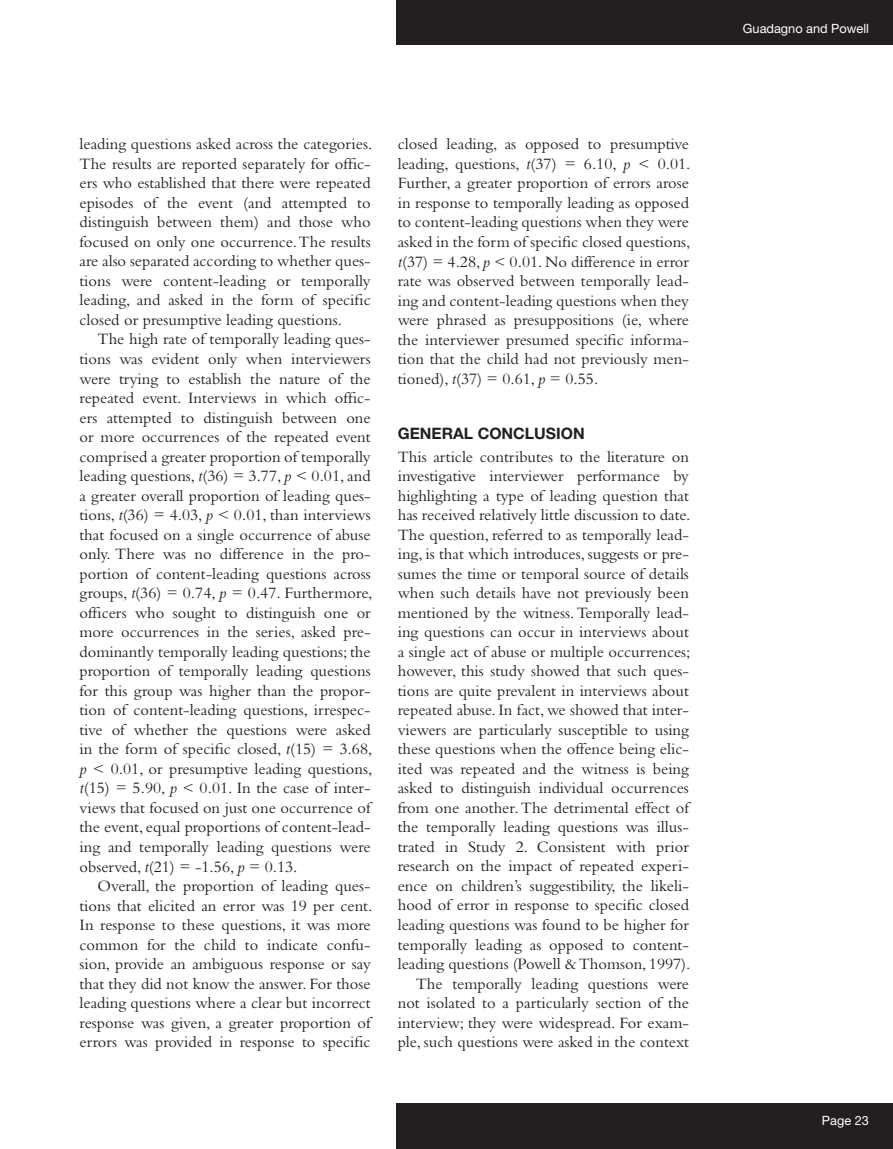
<style>
.page{position:relative;width:893px;height:1149px;background:#fff}
.page>*{position:absolute;margin:0;border:0;box-sizing:border-box;transform-origin:0 0}
.t1{font:16.5px/19.5px "Bembo";color:#231f20;text-align:justify}
.t2{font:700 15.75px "Helvetica Neue";color:#231f20}
.t3{font:12.75px "Helvetica Neue";color:#fff}
.s1{font-style:italic}
</style>
<div class="page">
<div style="left:396px;top:0;width:497px;height:44px;background:#231f20"></div>
<div style="left:396px;top:1102px;width:497px;height:46px;background:#231f20"></div>
<p class="t1" style="left:80px;top:134px;width:294px">leading questions asked across the categories.<br>The results are reported separately for offic&shy;ers who established that there were repeated episodes of the event (and attempted to distinguish between them) and those who focused on only one occurrence. The results are also separated according to whether ques&shy;tions were content-leading or temporally leading, and asked in the form of specific closed or presumptive leading questions.</p>
<p class="t1" style="left:80px;top:329px;width:294px;text-indent:18px">The high rate of temporally leading ques&shy;tions was evident only when interviewers were trying to establish the nature of the repeated event. Interviews in which offic&shy;ers attempted to distinguish between one or more occurrences of the repeated event comprised a greater proportion of temporally leading questions, <span class="s1">t</span>(36) = 3.77, <span class="s1">p</span> &lt; 0.01, and a greater overall proportion of leading ques&shy;tions, <span class="s1">t</span>(36) = 4.03, <span class="s1">p</span> &lt; 0.01, than interviews that focused on a single occurrence of abuse only. There was no difference in the pro&shy;portion of content-leading questions across groups, <span class="s1">t</span>(36) = 0.74, <span class="s1">p</span> = 0.47. Furthermore, officers who sought to distinguish one or more occurrences in the series, asked pre&shy;dominantly temporally leading questions; the proportion of temporally leading questions for this group was higher than the propor&shy;tion of content-leading questions, irrespec&shy;tive of whether the questions were asked in the form of specific closed, <span class="s1">t</span>(15) = 3.68, <span class="s1">p</span> &lt; 0.01, or presumptive leading questions, <span class="s1">t</span>(15) = 5.90, <span class="s1">p</span> &lt; 0.01. In the case of inter&shy;views that focused on just one occurrence of the event, equal proportions of content-lead&shy;ing and temporally leading questions were observed, <span class="s1">t</span>(21) = -1.56, <span class="s1">p</span> = 0.13.</p>
<p class="t1" style="left:80px;top:875px;width:294px;text-indent:18px">Overall, the proportion of leading ques&shy;tions that elicited an error was 19 per cent.<br>In response to these questions, it was more common for the child to indicate confu&shy;sion, provide an ambiguous response or say that they did not know the answer. For those leading questions where a clear but incorrect response was given, a greater proportion of errors was provided in response to specific</p>
<p class="t1" style="left:398px;top:134px;width:294px">closed leading, as opposed to presumptive leading, questions, <span class="s1">t</span>(37) = 6.10, <span class="s1">p</span> &lt; 0.01.<br>Further, a greater proportion of errors arose in response to temporally leading as opposed to content-leading questions when they were asked in the form of specific closed questions, <span class="s1">t</span>(37) = 4.28, <span class="s1">p</span> &lt; 0.01. No difference in error rate was observed between temporally lead&shy;ing and content-leading questions when they were phrased as presuppositions (ie, where the interviewer presumed specific informa&shy;tion that the child had not previously men&shy;tioned), <span class="s1">t</span>(37) = 0.61, <span class="s1">p</span> = 0.55.</p>
<p class="t2" style="left:398px;top:423px;width:188px">GENERAL CONCLUSION</p>
<p class="t1" style="left:398px;top:446px;width:294px;text-align:right">This article contributes to the literature on investigative interviewer performance by highlighting a type of leading question that has received relatively little discussion to date.<br>The question, referred to as temporally lead&shy;ing, is that which introduces, suggests or pre&shy;sumes the time or temporal source of details when such details have not previously been mentioned by the witness. Temporally lead&shy;ing questions can occur in interviews about a single act of abuse or multiple occurrences; however, this study showed that such ques&shy;tions are quite prevalent in interviews about repeated abuse. In fact, we showed that inter&shy;viewers are particularly susceptible to using these questions when the offence being elic&shy;ited was repeated and the witness is being asked to distinguish individual occurrences from one another. The detrimental effect of the temporally leading questions was illus&shy;trated in Study 2. Consistent with prior research on the impact of repeated experi&shy;ence on children’s suggestibility, the likeli&shy;hood of error in response to specific closed leading questions was found to be higher for temporally leading as opposed to content&shy;leading questions (Powell &amp; Thomson, 1997).<br>The temporally leading questions were not isolated to a particularly section of the interview; they were widespread. For exam&shy;ple, such questions were asked in the context</p>
<p class="t3" style="left:743px;top:21px;width:128px">Guadagno and Powell</p>
<p class="t3" style="left:822px;top:1112px;width:48px">Page 23</p>
</div>
